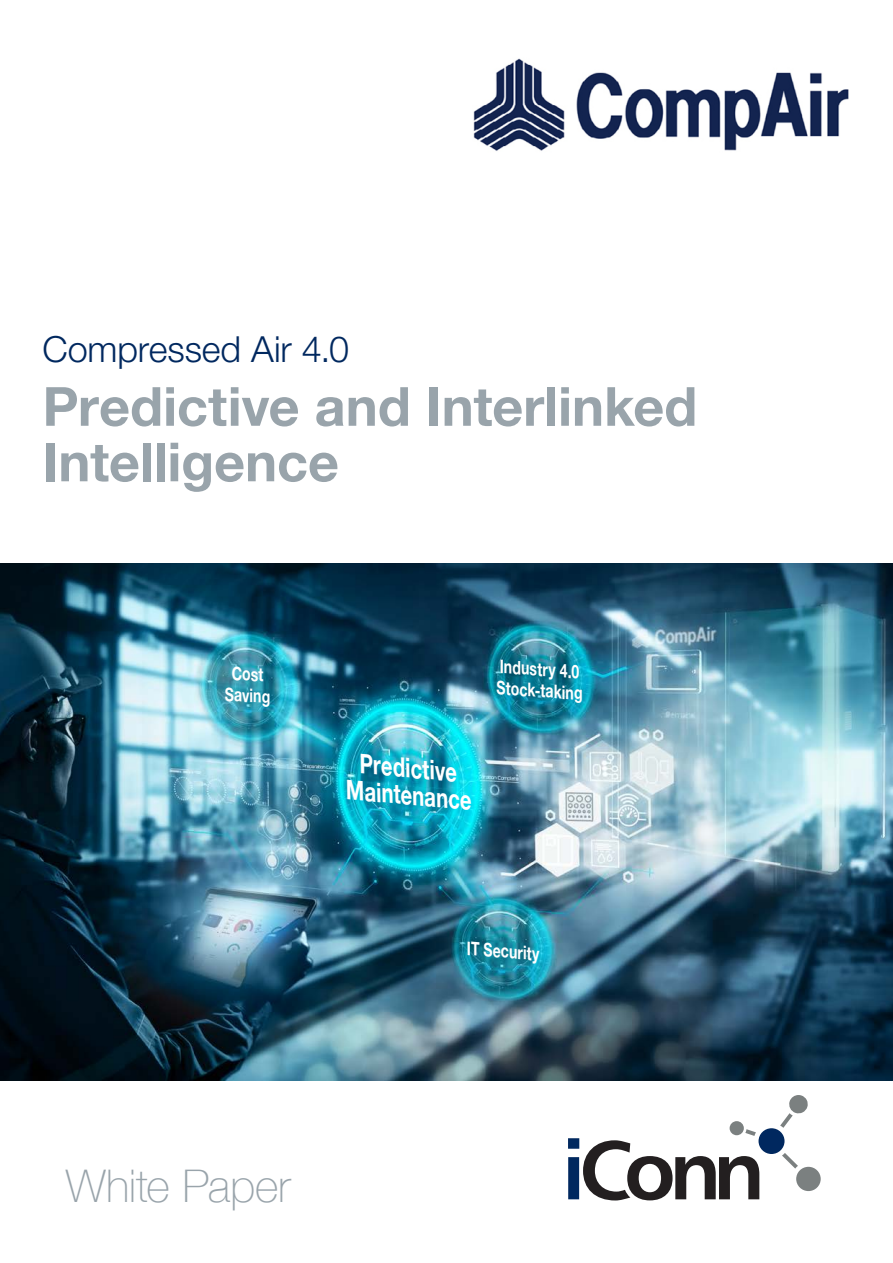
<style>
.page{position:relative;width:893px;height:1263px;background:#fff}
.page>*{position:absolute;margin:0;border:0;box-sizing:border-box;transform-origin:0 0}
.t1{font:700 54px/55.5px "Helvetica Neue LT Std";color:#99a4ab}
.t2{font:100 45px "Helvetica Neue";letter-spacing:-.005em;color:#99a4ab}
.t3{font:300 36px "Helvetica Neue LT Std";letter-spacing:-.005em;color:#00285f}
.t4{font:700 27px/27px "Helvetica Neue LT Std";color:#fff;text-align:center;scale:.75 1}
.t5{font:700 18.75px/21.3px "Helvetica Neue LT Std";color:#fff;text-align:center;scale:.75 1}
</style>
<div class="page">
<img style="left:473px;top:58px;width:376px;height:93px">
<img style="left:0;top:563px;width:893px;height:517px">
<div style="left:730px;top:1121px;width:14px;height:14px;background:#7b8080;border-radius:50%"></div>
<svg style="left:782px;top:1153px;width:16px;height:15px"></svg>
<svg style="left:568px;top:1129px;width:191px;height:71px"></svg>
<div style="left:796px;top:1167px;width:25px;height:24px;background:#7b8080;border-radius:50%"></div>
<svg style="left:780px;top:1095px;width:28px;height:33px"></svg>
<div style="left:758px;top:1128px;width:26px;height:26px;background:#00285f;border-radius:50%"></div>
<h3 class="t3" style="left:43px;top:327px;width:308px">Compressed Air 4.0</h3>
<h1 class="t1" style="left:43px;top:378px;width:656px">Predictive and Interlinked<br>Intelligence</h1>
<p class="t5" style="left:227px;top:662px;width:62px;rotate:3deg">Cost<br>Saving</p>
<p class="t5" style="left:499px;top:655px;width:117px;text-align:left;rotate:4deg">Industry 4.0<br>Stock-taking</p>
<h3 class="t4" style="left:351px;top:748px;width:170px;rotate:5deg">Predictive<br>Maintenance</h3>
<h2 class="t2" style="left:66px;top:1152px;width:226px">White Paper</h2>
<p class="t5" style="left:468px;top:937px;width:99px;rotate:5deg">IT Security</p>
</div>
